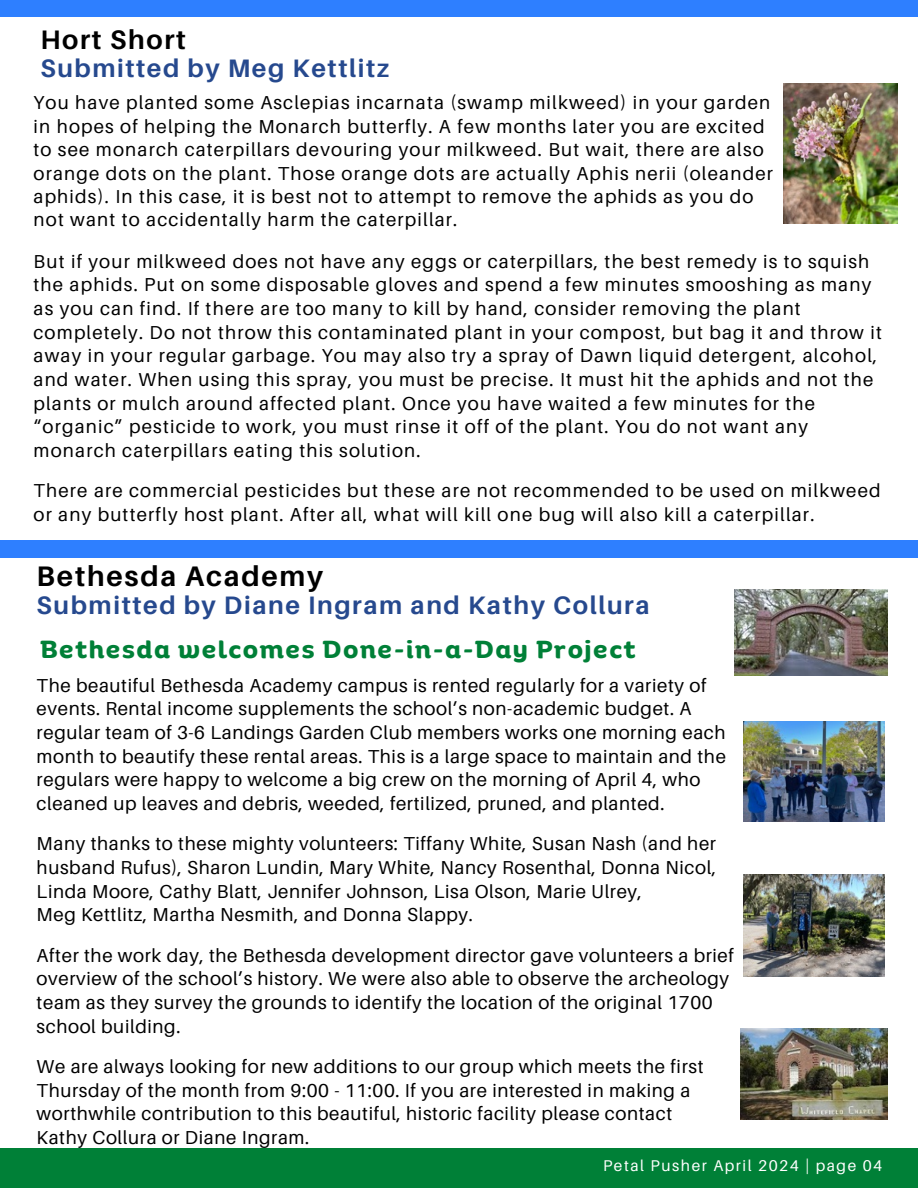
<style>
.page{position:relative;width:918px;height:1188px;background:#fff}
.page>*{position:absolute;margin:0;border:0;box-sizing:border-box;transform-origin:0 0}
.t1{font:700 28.2px "Aileron";letter-spacing:.065em;color:#000}
.t2{font:700 26.7px "Aileron";letter-spacing:.065em;color:#000}
.t3{font:700 25.35px "Aileron";letter-spacing:.065em;color:#26498e}
.t4{font:700 24px "Binate Display";letter-spacing:.065em;color:#008037}
.t5{font:18.75px/23.7px "Aileron";letter-spacing:.065em;color:#000}
.t6{font:18.75px/23.7px "Aileron";letter-spacing:.035em;color:#000}
.t7{font:15.6px "Aileron";letter-spacing:.1em;color:#fff}
</style>
<div class="page">
<div style="left:0;top:0;width:918px;height:17px;background:#2e7fff"></div>
<div style="left:0;top:1149px;width:918px;height:39px;background:#008037"></div>
<div style="left:0;top:541px;width:918px;height:17px;background:#2e7fff"></div>
<img style="left:734px;top:589px;width:153px;height:87px">
<img style="left:743px;top:874px;width:142px;height:103px">
<img style="left:743px;top:721px;width:142px;height:100px">
<img style="left:740px;top:1029px;width:148px;height:91px">
<img style="left:784px;top:84px;width:114px;height:139px">
<h2 class="t2" style="left:40px;top:23px;width:147px">Hort Short</h2>
<h3 class="t3" style="left:40px;top:53px;width:350px">Submitted by Meg Kettlitz</h3>
<p class="t5" style="left:34px;top:91px;width:741px">You have planted some Asclepias incarnata (swamp milkweed) in your garden in hopes of helping the Monarch butterfly. A few months later you are excited to see monarch caterpillars devouring your milkweed. But wait, there are also orange dots on the plant. Those orange dots are actually Aphis nerii (oleander aphids). In this case, it is best not to attempt to remove the aphids as you do not want to accidentally harm the caterpillar.</p>
<p class="t5" style="left:34px;top:249px;width:850px">But if your milkweed does not have any eggs or caterpillars, the best remedy is to squish the aphids. Put on some disposable gloves and spend a few minutes smooshing as many as you can find. If there are too many to kill by hand, consider removing the plant completely. Do not throw this contaminated plant in your compost, but bag it and throw it away in your regular garbage. You may also try a spray of Dawn liquid detergent, alcohol, and water. When using this spray, you must be precise. It must hit the aphids and not the plants or mulch around affected plant. Once you have waited a few minutes for the “organic” pesticide to work, you must rinse it off of the plant. You do not want any monarch caterpillars eating this solution.</p>
<p class="t5" style="left:34px;top:479px;width:849px">There are commercial pesticides but these are not recommended to be used on milkweed or any butterfly host plant. After all, what will kill one bug will also kill a caterpillar.</p>
<h1 class="t1" style="left:37px;top:559px;width:288px">Bethesda Academy</h1>
<h3 class="t3" style="left:37px;top:590px;width:614px">Submitted by Diane Ingram and Kathy Collura</h3>
<p class="t4" style="left:40px;top:627px;width:597px">Bethesda welcomes Done-in-a-Day Project</p>
<p class="t6" style="left:37px;top:673px;width:691px">The beautiful Bethesda Academy campus is rented regularly for a variety of events. Rental income supplements the school’s non-academic budget. A regular team of 3-6 Landings Garden Club members works one morning each month to beautify these rental areas. This is a large space to maintain and the regulars were happy to welcome a big crew on the morning of April 4, who cleaned up leaves and debris, weeded, fertilized, pruned, and planted.</p>
<p class="t6" style="left:37px;top:831px;width:681px">Many thanks to these mighty volunteers: Tiffany White, Susan Nash (and her husband Rufus), Sharon Lundin, Mary White, Nancy Rosenthal, Donna Nicol, Linda Moore, Cathy Blatt, Jennifer Johnson, Lisa Olson, Marie Ulrey,<br>Meg Kettlitz, Martha Nesmith, and Donna Slappy.</p>
<p class="t6" style="left:37px;top:943px;width:699px">After the work day, the Bethesda development director gave volunteers a brief overview of the school’s history. We were also able to observe the archeology team as they survey the grounds to identify the location of the original 1700 school building.</p>
<p class="t6" style="left:37px;top:1054px;width:668px">We are always looking for new additions to our group which meets the first Thursday of the month from 9:00 - 11:00. If you are interested in making a worthwhile contribution to this beautiful, historic facility please contact Kathy Collura or Diane Ingram.</p>
<p class="t7" style="left:603px;top:1156px;width:281px">Petal Pusher April 2024 | page 04</p>
</div>
